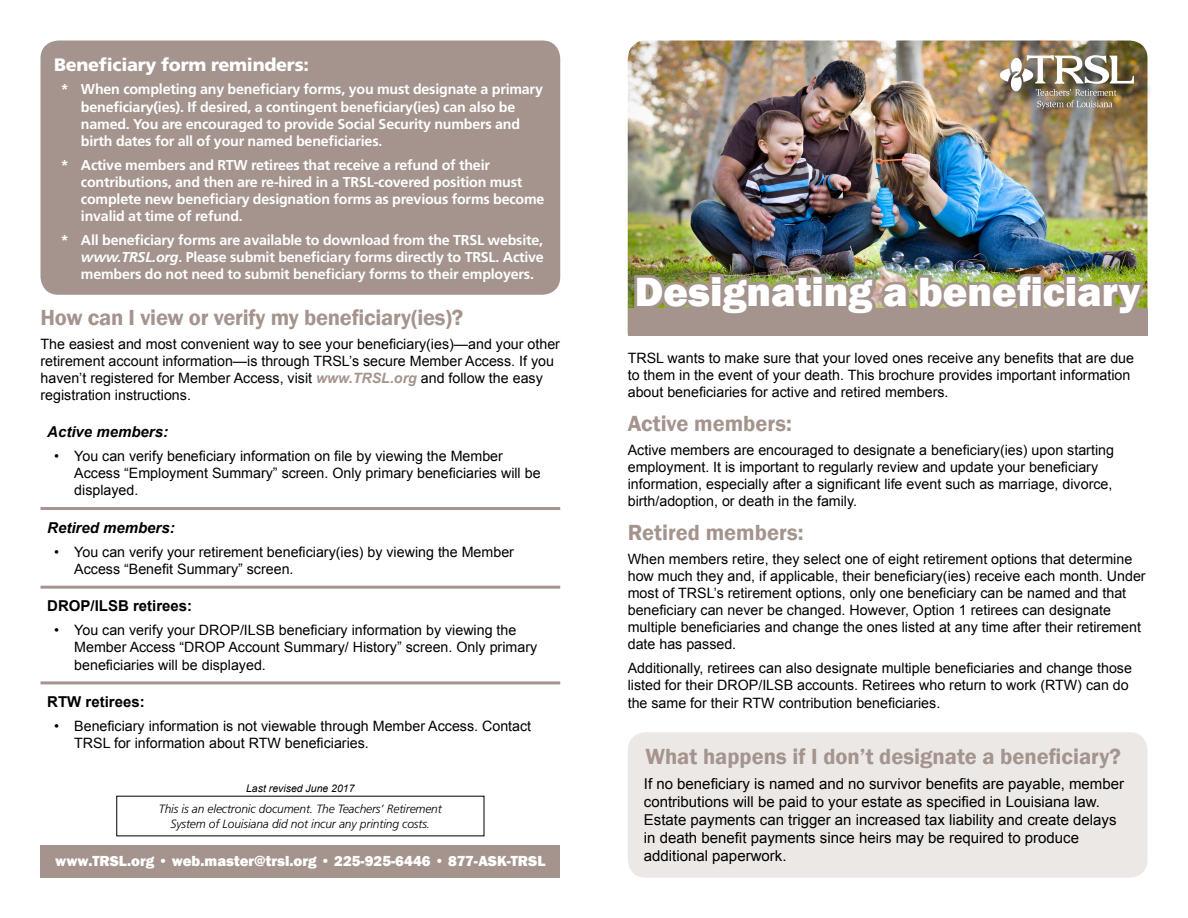
<style>
.page{position:relative;width:1188px;height:918px;background:#fff}
.page>*{position:absolute;margin:0;border:0;box-sizing:border-box;transform-origin:0 0}
.t1{font:800 42px "Franklin Gothic";color:#fff}
.t2{font:600 22.5px "Franklin Gothic";color:#a4948d}
.t3{font:900 18px "Frutiger";letter-spacing:-.015em;color:#fff}
.t4{font:15px/18px "Arial";color:#000}
.t5{font:800 15px "Franklin Gothic";color:#fff}
.t6{font:700 15px "Arial";color:#000}
.t7{font:italic 700 15px "Arial";color:#000}
.t8{font:14.25px/17.1px "Arial";color:#000}
.t9{font:700 14.25px/17.1px "Frutiger";letter-spacing:-.015em;color:#fff}
.t10{font:italic 300 12px/14.4px "Frutiger";letter-spacing:-.01em;color:#000;text-align:center}
.t11{font:italic 10.5px "Arial";color:#000}
.s1{font-style:italic}
.s2{font-weight:700;font-style:italic;color:#a4948d}
</style>
<div class="page">
<img style="left:628px;top:40px;width:520px;height:269px">
<img style="left:631px;top:271px;width:517px;height:65px">
<div style="left:628px;top:732px;width:520px;height:146px;background:#ebe8e6;border-radius:18px"></div>
<div style="left:40px;top:845px;width:520px;height:33px;background:#a4948d"></div>
<div style="left:1003px;top:58px;width:149px;height:69px;background:#000;opacity:.75"></div>
<img style="left:1000px;top:55px;width:134px;height:54px">
<hr style="left:40px;top:507px;width:520px;height:3px;background:#a4948d">
<hr style="left:40px;top:586px;width:520px;height:3px;background:#a4948d">
<hr style="left:40px;top:681px;width:520px;height:3px;background:#a4948d">
<div style="left:40px;top:40px;width:520px;height:255px;background:#a4948d;border-radius:18px"></div>
<p class="t3" style="left:54px;top:53px;width:256px">Beneficiary form reminders:</p>
<p class="t9" style="left:81px;top:81px;width:463px;text-indent:-20px">* When completing any beneficiary forms, you must designate a primary beneficiary(ies). If desired, a contingent beneficiary(ies) can also be named. You are encouraged to provide Social Security numbers and birth dates for all of your named beneficiaries.</p>
<p class="t9" style="left:81px;top:156px;width:465px;text-indent:-20px">* Active members and RTW retirees that receive a refund of their contributions, and then are re-hired in a TRSL-covered position must complete new beneficiary designation forms as previous forms become invalid at time of refund.</p>
<p class="t9" style="left:81px;top:231px;width:464px;text-align:justify;text-indent:-20px">* All beneficiary forms are available to download from the TRSL website, <span class="s1">www.TRSL.org</span>. Please submit beneficiary forms directly to TRSL. Active members do not need to submit beneficiary forms to their employers.</p>
<h2 class="t2" style="left:40px;top:303px;width:424px">How can I view or verify my beneficiary(ies)?</h2>
<p class="t8" style="left:40px;top:335px;width:521px">The easiest and most convenient way to see your beneficiary(ies)—and your other retirement account information—is through TRSL’s secure Member Access. If you haven’t registered for Member Access, visit <span class="s2">www.TRSL.org</span> and follow the easy registration instructions.</p>
<p class="t7" style="left:47px;top:422px;width:122px">Active members:</p>
<p class="t8" style="left:74px;top:448px;width:468px;text-indent:-20px">• You can verify beneficiary information on file by viewing the Member<br>Access “Employment Summary” screen. Only primary beneficiaries will be displayed.</p>
<p class="t7" style="left:47px;top:518px;width:129px">Retired members:</p>
<p class="t8" style="left:74px;top:543px;width:441px;text-indent:-20px">• You can verify your retirement beneficiary(ies) by viewing the Member<br>Access “Benefit Summary” screen.</p>
<p class="t6" style="left:47px;top:596px;width:147px">DROP/ILSB retirees:</p>
<p class="t8" style="left:74px;top:622px;width:464px;text-indent:-20px">• You can verify your DROP/ILSB beneficiary information by viewing the<br>Member Access “DROP Account Summary/ History” screen. Only primary beneficiaries will be displayed.</p>
<p class="t6" style="left:47px;top:692px;width:99px">RTW retirees:</p>
<p class="t8" style="left:74px;top:718px;width:459px;text-indent:-20px">• Beneficiary information is not viewable through Member Access. Contact<br>TRSL for information about RTW beneficiaries.</p>
<p class="t11" style="left:246px;top:782px;width:110px">Last revised June 2017</p>
<p class="t10" style="left:159px;top:802px;width:284px">This is an electronic document. The Teachers’ Retirement<br>System of Louisiana did not incur any printing costs.</p>
<h1 class="t1" style="left:635px;top:265px;width:507px">Designating a beneficiary</h1>
<p class="t8" style="left:628px;top:350px;width:508px">TRSL wants to make sure that your loved ones receive any benefits that are due to them in the event of your death. This brochure provides important information about beneficiaries for active and retired members.</p>
<h2 class="t2" style="left:628px;top:410px;width:166px">Active members:</h2>
<p class="t8" style="left:628px;top:442px;width:488px">Active members are encouraged to designate a beneficiary(ies) upon starting employment. It is important to regularly review and update your beneficiary information, especially after a significant life event such as marriage, divorce, birth/adoption, or death in the family.</p>
<h2 class="t2" style="left:628px;top:519px;width:177px">Retired members:</h2>
<p class="t8" style="left:628px;top:551px;width:519px">When members retire, they select one of eight retirement options that determine how much they and, if applicable, their beneficiary(ies) receive each month. Under most of TRSL’s retirement options, only one beneficiary can be named and that beneficiary can never be changed. However, Option 1 retirees can designate multiple beneficiaries and change the ones listed at any time after their retirement date has passed.</p>
<p class="t8" style="left:628px;top:660px;width:506px">Additionally, retirees can also designate multiple beneficiaries and change those listed for their DROP/ILSB accounts. Retirees who return to work (RTW) can do the same for their RTW contribution beneficiaries.</p>
<h2 class="t2" style="left:645px;top:743px;width:477px">What happens if I don’t designate a beneficiary?</h2>
<p class="t4" style="left:644px;top:775px;width:482px">If no beneficiary is named and no survivor benefits are payable, member contributions will be paid to your estate as specified in Louisiana law.<br>Estate payments can trigger an increased tax liability and create delays in death benefit payments since heirs may be required to produce</p>
<p class="t5" style="left:55px;top:852px;width:492px">www.TRSL.org • web.master@trsl.org • 225-925-6446 • 877-ASK-TRSL</p>
<p class="t4" style="left:644px;top:847px;width:144px">additional paperwork.</p>
</div>
